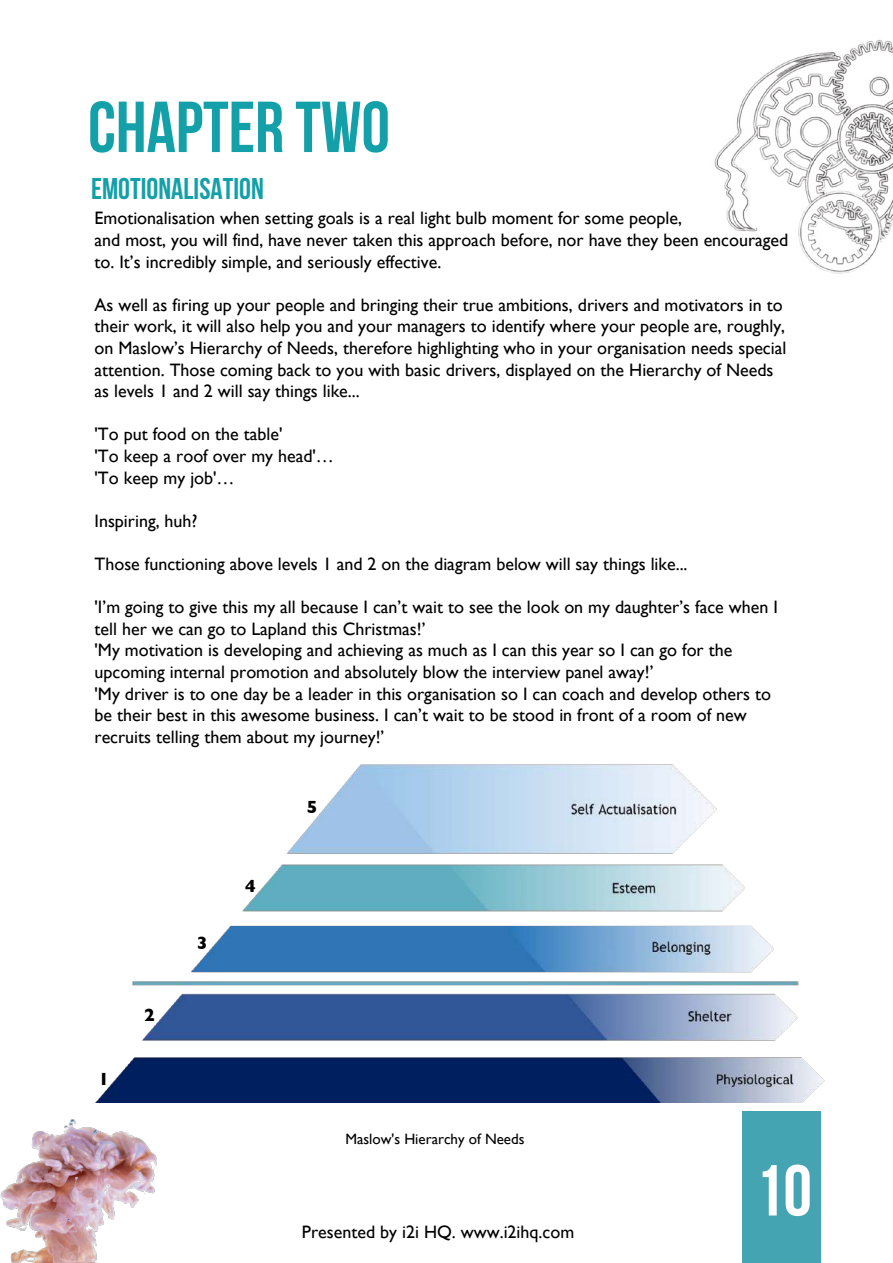
<style>
.page{position:relative;width:893px;height:1263px;background:#fff}
.page>*{position:absolute;margin:0;border:0;box-sizing:border-box;transform-origin:0 0}
.t1{font:700 72px "Bebas Neue";color:#14a0a8}
.t2{font:700 72px "Bebas Neue";color:#fff}
.t3{font:700 30px "Bebas Neue";color:#14a0a8}
.t4{font:18px/21.6px "Gill Sans";color:#000}
.t5{font:700 18px "Gill Sans";color:#000}
.t6{font:15px "Gill Sans";color:#000}
</style>
<div class="page">
<img style="left:0;top:1119px;width:157px;height:144px">
<img style="left:714px;top:39px;width:179px;height:235px">
<div style="left:742px;top:1111px;width:79px;height:152px;background:#45a4b2"></div>
<img style="left:96px;top:764px;width:729px;height:338px">
<h1 class="t1" style="left:88px;top:88px;width:303px">CHAPTER TWO</h1>
<h2 class="t3" style="left:91px;top:172px;width:174px">EMOTIONALISATION</h2>
<p class="t4" style="left:95px;top:207px;width:695px">Emotionalisation when setting goals is a real light bulb moment for some people,<br>and most, you will find, have never taken this approach before, nor have they been encouraged to. It’s incredibly simple, and seriously effective.</p>
<p class="t4" style="left:95px;top:294px;width:693px">As well as firing up your people and bringing their true ambitions, drivers and motivators in to their work, it will also help you and your managers to identify where your people are, roughly, on Maslow’s Hierarchy of Needs, therefore highlighting who in your organisation needs special attention. Those coming back to you with basic drivers, displayed on the Hierarchy of Needs as levels 1 and 2 will say things like...</p>
<p class="t4" style="left:95px;top:423px;width:241px">'To put food on the table'<br>'To keep a roof over my head'… 'To keep my job'…</p>
<p class="t4" style="left:95px;top:510px;width:105px">Inspiring, huh?</p>
<p class="t4" style="left:95px;top:553px;width:594px">Those functioning above levels 1 and 2 on the diagram below will say things like...</p>
<p class="t4" style="left:95px;top:596px;width:685px">'I’m going to give this my all because I can’t wait to see the look on my daughter’s face when I tell her we can go to Lapland this Christmas!’<br>'My motivation is developing and achieving as much as I can this year so I can go for the upcoming internal promotion and absolutely blow the interview panel away!’<br>'My driver is to one day be a leader in this organisation so I can coach and develop others to be their best in this awesome business. I can’t wait to be stood in front of a room of new recruits telling them about my journey!’</p>
<p class="t5" style="left:98px;top:1064px;width:12px">1</p>
<p class="t5" style="left:144px;top:1000px;width:12px">2</p>
<p class="t5" style="left:197px;top:928px;width:12px">3</p>
<p class="t5" style="left:245px;top:872px;width:12px">4</p>
<p class="t5" style="left:307px;top:793px;width:12px">5</p>
<p class="t6" style="left:345px;top:1130px;width:181px">Maslow's Hierarchy of Needs</p>
<p class="t4" style="left:302px;top:1220px;width:274px">Presented by i2i HQ. www.i2ihq.com</p>
<h1 class="t2" style="left:755px;top:1151px;width:59px">10</h1>
</div>
